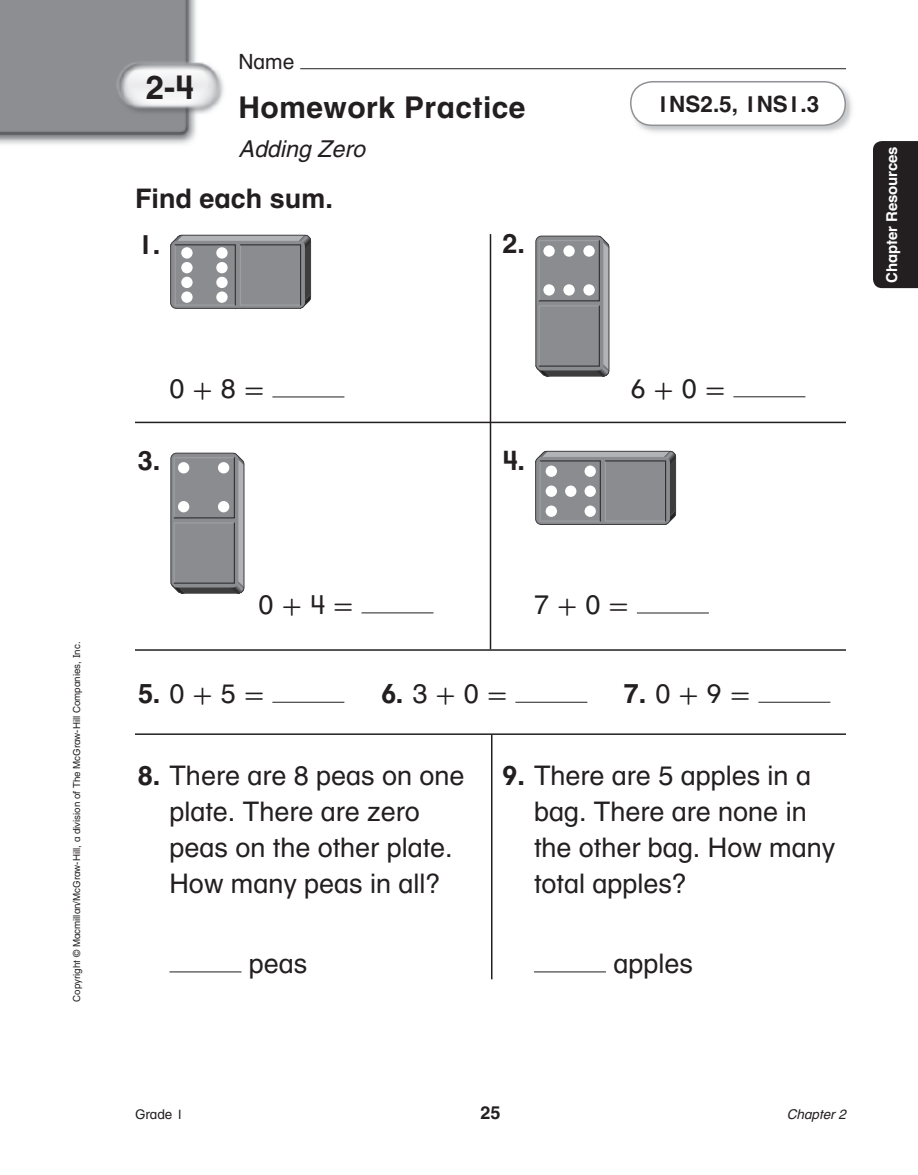
<style>
.page{position:relative;width:918px;height:1175px;background:#fff}
.page>*{position:absolute;margin:0;border:0;box-sizing:border-box;transform-origin:0 0}
.t1{font:700 33px "Macm Helv OTF";color:#231f20}
.t2{font:700 30px "Macm Helv OTF";letter-spacing:.015em;color:#231f20}
.t3{font:27px/36px "Macm Helv OTF";color:#231f20}
.t4{font:700 27px "Macm Helv OTF";color:#231f20}
.t5{font:italic 23.25px "Macm Helv OTF";color:#231f20}
.t6{font:700 22.5px "Macm Helv OTF";color:#231f20}
.t7{font:21px "Macm Helv OTF";color:#231f20}
.t8{font:700 18px "Macm Helv OTF";color:#231f20}
.t9{font:700 15px "Macm Helv OTF";letter-spacing:-.01em;color:#fff}
.t10{font:italic 13.5px "Macm Helv OTF";color:#231f20}
.t11{font:13.5px "Macm Helv OTF";color:#231f20}
.t12{font:9.75px "Macm Helv OTF";color:#231f20}
.s1{font-family:"Uni Math"}
.s2{font-weight:400}
.s3{font-family:"Uni Math";font-weight:400}
.s4{font-weight:700}
</style>
<div class="page">
<img style="left:0;top:0;width:224px;height:144px">
<div style="left:873px;top:141px;width:45px;height:147px;background:#231f20"></div>
<hr style="left:300px;top:68px;width:546px;height:1px;background:#231f20">
<img style="left:630px;top:81px;width:222px;height:52px">
<div style="left:631px;top:82px;width:214px;height:43px;background:#fff;border-radius:22px"></div>
<div style="left:630px;top:81px;width:216px;height:45px;border:2px solid #8f9194;border-radius:22px"></div>
<hr style="left:170px;top:971px;width:72px;height:1px;background:#231f20">
<hr style="left:534px;top:971px;width:72px;height:1px;background:#231f20">
<svg style="left:170px;top:235px;width:141px;height:74px;background:#8f9193"></svg>
<hr style="left:272px;top:396px;width:72px;height:1px;background:#231f20">
<svg style="left:535px;top:235px;width:75px;height:142px;background:#8e9092"></svg>
<hr style="left:733px;top:396px;width:72px;height:1px;background:#231f20">
<svg style="left:170px;top:452px;width:75px;height:141px;background:#8c8e90"></svg>
<hr style="left:361px;top:612px;width:72px;height:1px;background:#231f20">
<svg style="left:535px;top:451px;width:141px;height:74px;background:#8e8f92"></svg>
<hr style="left:637px;top:612px;width:72px;height:1px;background:#231f20">
<hr style="left:272px;top:702px;width:72px;height:1px;background:#231f20">
<hr style="left:515px;top:702px;width:72px;height:1px;background:#231f20">
<hr style="left:758px;top:702px;width:72px;height:1px;background:#231f20">
<hr style="left:490px;top:234px;width:1px;height:415px;background:#231f20">
<hr style="left:135px;top:422px;width:711px;height:1px;background:#231f20">
<hr style="left:135px;top:649px;width:711px;height:2px;background:#231f20">
<hr style="left:135px;top:733px;width:711px;height:2px;background:#231f20">
<hr style="left:491px;top:734px;width:1px;height:245px;background:#231f20">
<p class="t12" style="left:73px;top:1001px;width:361px;rotate:-90deg">Copyright © Macmillan/McGraw-Hill, a division of The McGraw-Hill Companies, Inc.</p>
<p class="t1" style="left:146px;top:74px;width:49px">2-4</p>
<p class="t7" style="left:238px;top:53px;width:57px">Name</p>
<p class="t2" style="left:238px;top:96px;width:289px">Homework Practice</p>
<p class="t6" style="left:657px;top:95px;width:164px">1NS2.5, 1NS1.3</p>
<p class="t5" style="left:238px;top:140px;width:128px">Adding Zero</p>
<p class="t4" style="left:135px;top:188px;width:199px">Find each sum.</p>
<p class="t4" style="left:138px;top:233px;width:24px">1.</p>
<p class="t4" style="left:502px;top:233px;width:24px">2.</p>
<p class="t3" style="left:170px;top:372px;width:97px">0 <span class="s1">+</span> 8 <span class="s1">=</span></p>
<p class="t3" style="left:631px;top:372px;width:97px">6 <span class="s1">+</span> 0 <span class="s1">=</span></p>
<p class="t4" style="left:138px;top:449px;width:24px">3.</p>
<p class="t4" style="left:503px;top:449px;width:24px">4.</p>
<p class="t3" style="left:259px;top:588px;width:97px">0 <span class="s1">+</span> 4 <span class="s1">=</span></p>
<p class="t3" style="left:534px;top:588px;width:97px">7 <span class="s1">+</span> 0 <span class="s1">=</span></p>
<p class="t4" style="left:138px;top:683px;width:128px">5. <span class="s2">0</span> <span class="s3">+</span> <span class="s2">5</span> <span class="s3">=</span></p>
<p class="t4" style="left:381px;top:683px;width:128px">6. <span class="s2">3</span> <span class="s3">+</span> <span class="s2">0</span> <span class="s3">=</span></p>
<p class="t4" style="left:624px;top:683px;width:128px">7. <span class="s2">0</span> <span class="s3">+</span> <span class="s2">9</span> <span class="s3">=</span></p>
<p class="t3" style="left:170px;top:760px;width:297px;text-indent:-32px"><span class="s4">8.</span> There are 8 peas on one plate. There are zero peas on the other plate.<br>How many peas in all?</p>
<p class="t3" style="left:249px;top:947px;width:60px">peas</p>
<p class="t3" style="left:534px;top:760px;width:303px;text-indent:-31px"><span class="s4">9.</span> There are 5 apples in a bag. There are none in the other bag. How many total apples?</p>
<p class="t3" style="left:613px;top:947px;width:81px">apples</p>
<p class="t9" style="left:886px;top:282px;width:137px;rotate:-90deg">Chapter Resources</p>
<p class="t11" style="left:135px;top:1108px;width:50px">Grade 1</p>
<p class="t8" style="left:481px;top:1105px;width:21px">25</p>
<p class="t10" style="left:787px;top:1108px;width:61px">Chapter 2</p>
</div>
